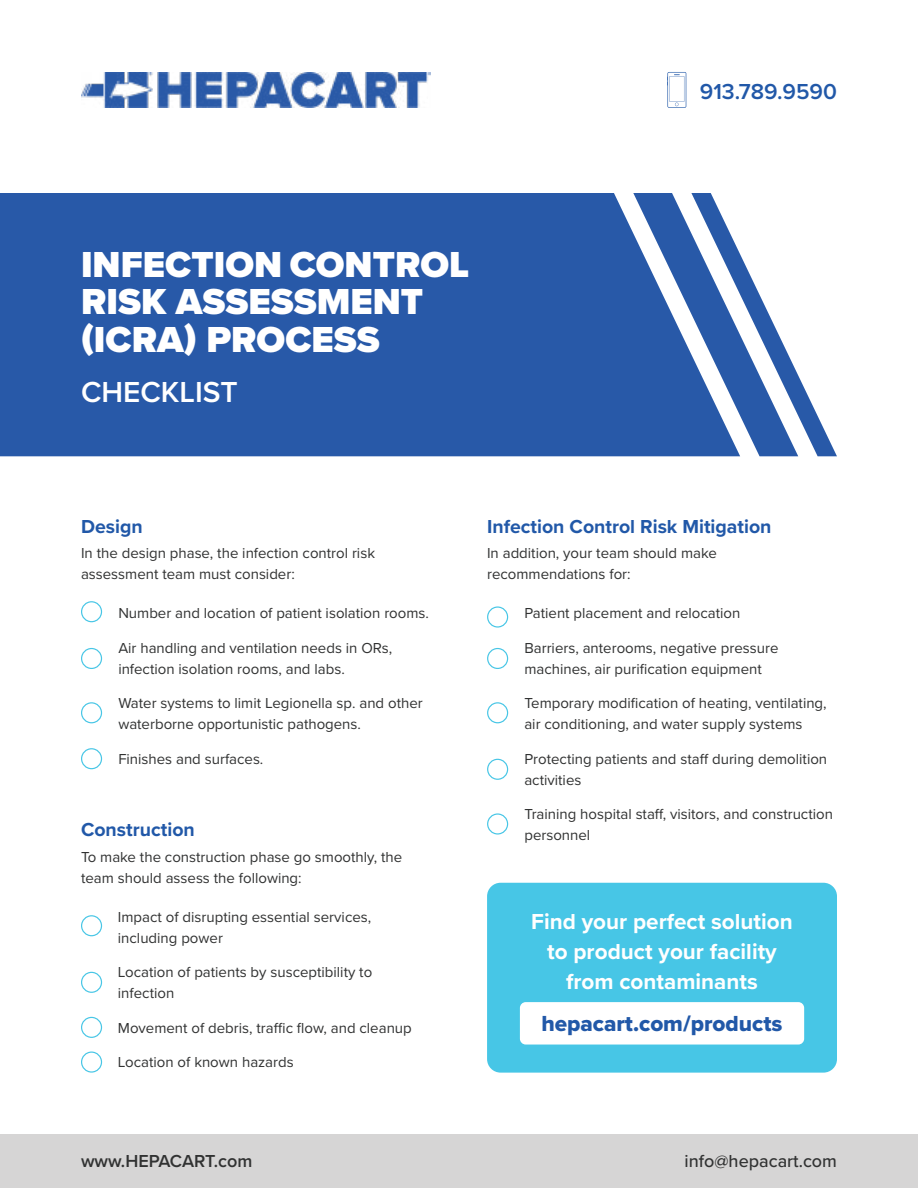
<style>
.page{position:relative;width:918px;height:1188px;background:#fff}
.page>*{position:absolute;margin:0;border:0;box-sizing:border-box;transform-origin:0 0}
.t1{font:900 37.5px/37.5px "Proxima Nova";color:#fff}
.t2{font:600 30px "Proxima Nova";color:#fff}
.t3{font:22.65px "Proxima Nova Extrabld";color:#2158a8}
.t4{font:700 22.5px/30px "Proxima Nova";color:#fff;text-align:center}
.t5{font:600 22.5px "Proxima Nova";color:#2158a8}
.t6{font:700 19.5px "Proxima Nova";color:#2158a8}
.t7{font:500 18px "Proxima Nova";color:#313232}
.t8{font:600 18px "Proxima Nova";color:#313232}
.t9{font:15px/21px "Proxima Nova";color:#313232}
</style>
<div class="page">
<div style="left:0;top:1134px;width:918px;height:54px;background:#d6d5d5"></div>
<svg style="left:0;top:193px;width:837px;height:263px;background:#426db2"></svg>
<svg style="left:667px;top:72px;width:19px;height:36px"></svg>
<div style="left:81px;top:601px;width:21px;height:21px;border:1px solid #47c6e6;border-radius:50%"></div>
<div style="left:81px;top:648px;width:21px;height:21px;border:1px solid #47c6e6;border-radius:50%"></div>
<div style="left:81px;top:702px;width:21px;height:21px;border:1px solid #47c6e6;border-radius:50%"></div>
<div style="left:81px;top:748px;width:21px;height:21px;border:1px solid #47c6e6;border-radius:50%"></div>
<div style="left:487px;top:606px;width:21px;height:22px;border:1px solid #47c6e6;border-radius:50%"></div>
<div style="left:487px;top:648px;width:21px;height:21px;border:1px solid #47c6e6;border-radius:50%"></div>
<div style="left:487px;top:702px;width:21px;height:21px;border:1px solid #47c6e6;border-radius:50%"></div>
<div style="left:487px;top:759px;width:21px;height:21px;border:1px solid #47c6e6;border-radius:50%"></div>
<div style="left:487px;top:813px;width:21px;height:22px;border:1px solid #47c6e6;border-radius:50%"></div>
<div style="left:81px;top:915px;width:21px;height:21px;border:1px solid #47c6e6;border-radius:50%"></div>
<div style="left:81px;top:972px;width:21px;height:21px;border:1px solid #47c6e6;border-radius:50%"></div>
<div style="left:81px;top:1017px;width:21px;height:21px;border:1px solid #47c6e6;border-radius:50%"></div>
<div style="left:81px;top:1052px;width:21px;height:21px;border:1px solid #47c6e6;border-radius:50%"></div>
<div style="left:487px;top:883px;width:350px;height:190px;background:#47c6e6;border-radius:14px"></div>
<div style="left:520px;top:1002px;width:284px;height:43px;background:#fff;border-radius:6px"></div>
<img style="left:81px;top:73px;width:350px;height:34px">
<h3 class="t5" style="left:700px;top:78px;width:139px">913.789.9590</h3>
<h1 class="t1" style="left:81px;top:248px;width:390px">INFECTION CONTROL<br>RISK ASSESSMENT (ICRA) PROCESS</h1>
<h2 class="t2" style="left:81px;top:374px;width:158px">CHECKLIST</h2>
<h3 class="t6" style="left:81px;top:512px;width:63px">Design</h3>
<p class="t9" style="left:81px;top:543px;width:296px">In the design phase, the infection control risk assessment team must consider:</p>
<p class="t9" style="left:118px;top:603px;width:312px">Number and location of patient isolation rooms.</p>
<p class="t9" style="left:118px;top:638px;width:275px">Air handling and ventilation needs in ORs, infection isolation rooms, and labs.</p>
<p class="t9" style="left:118px;top:693px;width:306px">Water systems to limit Legionella sp. and other waterborne opportunistic pathogens.</p>
<p class="t9" style="left:118px;top:749px;width:147px">Finishes and surfaces.</p>
<h3 class="t6" style="left:81px;top:815px;width:115px">Construction</h3>
<p class="t9" style="left:81px;top:847px;width:323px">To make the construction phase go smoothly, the team should assess the following:</p>
<p class="t9" style="left:118px;top:906px;width:255px">Impact of disrupting essential services, including power</p>
<p class="t9" style="left:118px;top:962px;width:256px">Location of patients by susceptibility to infection</p>
<p class="t9" style="left:118px;top:1017px;width:295px">Movement of debris, traffic flow, and cleanup</p>
<p class="t9" style="left:118px;top:1052px;width:177px">Location of known hazards</p>
<h3 class="t6" style="left:487px;top:512px;width:286px">Infection Control Risk Mitigation</h3>
<p class="t9" style="left:487px;top:543px;width:231px">In addition, your team should make recommendations for:</p>
<p class="t9" style="left:524px;top:603px;width:218px">Patient placement and relocation</p>
<p class="t9" style="left:524px;top:638px;width:256px">Barriers, anterooms, negative pressure machines, air purification equipment</p>
<p class="t9" style="left:524px;top:693px;width:304px">Temporary modification of heating, ventilating, air conditioning, and water supply systems</p>
<p class="t9" style="left:524px;top:749px;width:304px">Protecting patients and staff during demolition activities</p>
<p class="t9" style="left:524px;top:804px;width:310px">Training hospital staff, visitors, and construction</p>
<p class="t9" style="left:524px;top:825px;width:67px">personnel</p>
<h3 class="t4" style="left:531px;top:906px;width:263px">Find your perfect solution to product your facility from contaminants</h3>
<h3 class="t3" style="left:541px;top:1010px;width:242px">hepacart.com/products</h3>
<p class="t8" style="left:81px;top:1150px;width:173px">www.HEPACART.com</p>
<p class="t7" style="left:685px;top:1150px;width:154px">info@hepacart.com</p>
</div>
